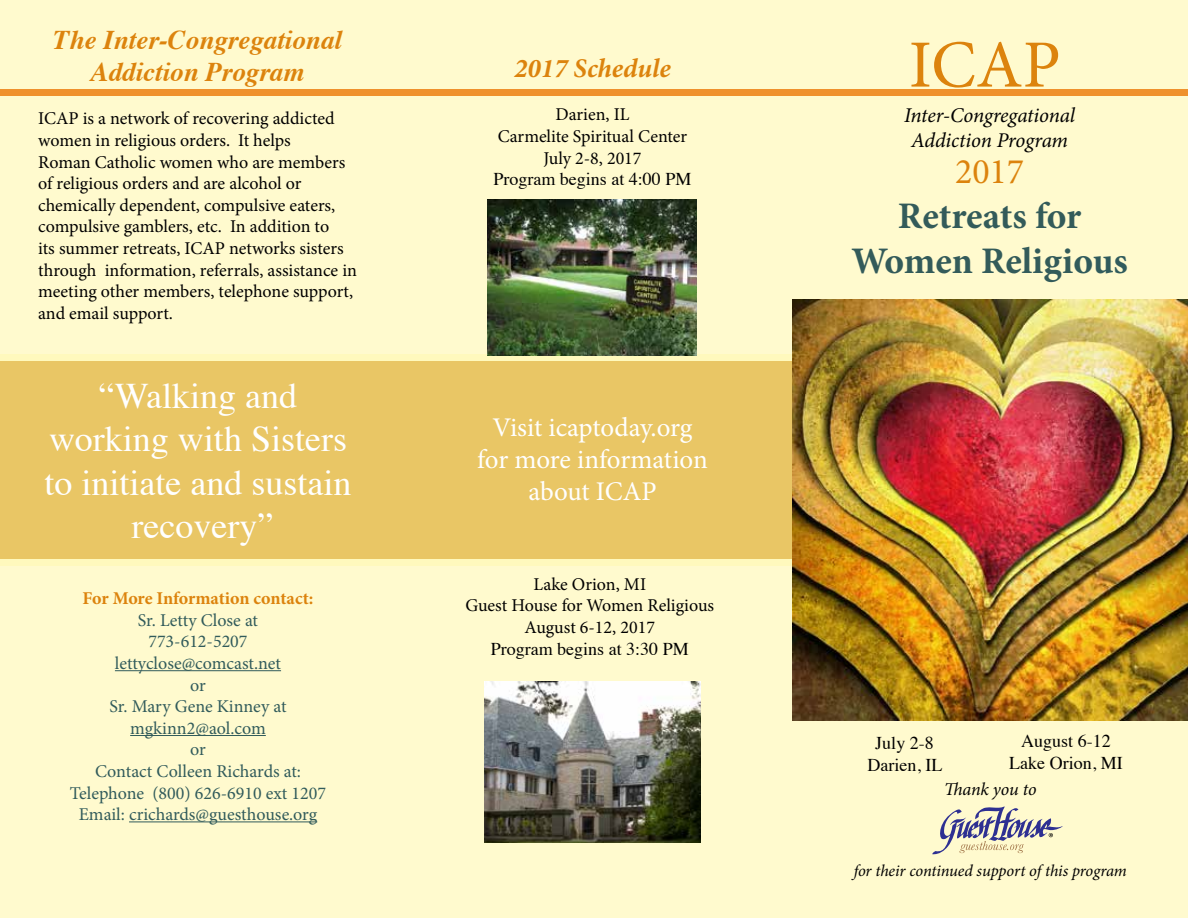
<style>
.page{position:relative;width:1188px;height:918px;background:#ffface}
.page>*{position:absolute;margin:0;border:0;box-sizing:border-box;transform-origin:0 0}
.t1{font:67.5px "Minion Pro";color:#dc830d}
.t2{font:700 37.5px/45px "Minion Pro";letter-spacing:-.005em;color:#335b5a;text-align:center}
.t3{font:36px/43.2px "Times";color:#fff;text-align:center}
.t4{font:36px "Minion Pro";color:#dc830d}
.t5{font:27px/32.4px "Minion Pro";letter-spacing:-.01em;color:#fff;text-align:center}
.t6{font:italic 700 27px/32.4px "Times";color:#dc830d;text-align:center}
.t7{font:italic 700 27px "Minion Pro";color:#dc830d}
.t8{font:italic 21px/25.2px "Minion Pro";letter-spacing:-.01em;color:#000;text-align:center}
.t9{font:18px/21.6px "Minion Pro";letter-spacing:-.005em;color:#000;text-align:center}
.t10{font:18px/21.6px "Minion Pro";color:#315b5b;text-align:center}
.t11{font:18px/21.6px "Times";color:#000;text-align:center}
.t12{font:700 18px "Minion Pro";letter-spacing:-.01em;color:#dc830d}
.t13{font:italic 18px "Minion Pro";letter-spacing:-.01em;color:#000}
.t14{font:italic 16.5px "Minion Pro";letter-spacing:-.01em;color:#000}
.s1{color:#305b5c}
</style>
<div class="page">
<div style="left:0;top:90px;width:1188px;height:6px;background:#ef912d"></div>
<div style="left:0;top:355px;width:792px;height:211px;background:#fff9bd"></div>
<div style="left:0;top:361px;width:792px;height:197px;background:#e9c665"></div>
<svg style="left:932px;top:806px;width:131px;height:49px"></svg>
<hr style="left:115px;top:670px;width:166px;height:1px;background:#315b5b">
<hr style="left:130px;top:735px;width:136px;height:1px;background:#315b5b">
<hr style="left:129px;top:821px;width:188px;height:1px;background:#315b5b">
<img style="left:488px;top:200px;width:208px;height:156px">
<img style="left:485px;top:682px;width:215px;height:161px">
<img style="left:792px;top:299px;width:396px;height:421px">
<h3 class="t6" style="left:53px;top:21px;width:290px">The Inter-Congregational<br>Addiction Program</h3>
<p class="t9" style="left:38px;top:108px;width:320px;text-align:left">ICAP is a network of recovering addicted women in religious orders. It helps<br>Roman Catholic women who are members of religious orders and are alcohol or chemically dependent, compulsive eaters, compulsive gamblers, etc. In addition to<br>its summer retreats, ICAP networks sisters through information, referrals, assistance in meeting other members, telephone support, and email support.</p>
<h3 class="t3" style="left:45px;top:371px;width:309px">“Walking and working with Sisters to initiate and sustain recovery”</h3>
<p class="t12" style="left:83px;top:586px;width:232px">For More Information contact:</p>
<p class="t10" style="left:70px;top:609px;width:258px">Sr. Letty Close at<br>773-612-5207 lettyclose@comcast.net<br>or<br>Sr. Mary Gene Kinney at mgkinn2@aol.com<br>or<br>Contact Colleen Richards at:<br>Telephone (800) 626-6910 ext 1207<br>Email: crichards@guesthouse.org</p>
<h3 class="t7" style="left:514px;top:49px;width:158px">2017 Schedule</h3>
<p class="t9" style="left:498px;top:104px;width:191px">Darien, IL<br>Carmelite Spiritual Center<br>July 2-8, 2017</p>
<p class="t11" style="left:494px;top:167px;width:199px">Program begins at 4:00 PM</p>
<h3 class="t5" style="left:477px;top:411px;width:232px">Visit icaptoday.org for more information about ICAP</h3>
<p class="t9" style="left:465px;top:573px;width:250px">Lake Orion, MI<br>Guest House for Women Religious<br>August 6-12, 2017</p>
<p class="t11" style="left:491px;top:636px;width:199px">Program begins at 3:30 PM</p>
<h1 class="t1" style="left:909px;top:20px;width:153px">ICAP</h1>
<p class="t8" style="left:904px;top:103px;width:172px">Inter-Congregational<br>Addiction Program</p>
<h3 class="t4" style="left:955px;top:147px;width:71px">2017</h3>
<h2 class="t2" style="left:851px;top:193px;width:278px">Retreats for<br>Women Religi<span class="s1">ous</span></h2>
<p class="t11" style="left:867px;top:731px;width:76px">July 2-8<br>Darien, IL</p>
<p class="t11" style="left:1009px;top:729px;width:115px">August 6-12<br>Lake Orion, MI</p>
<p class="t13" style="left:944px;top:777px;width:94px">Thank you to</p>
<p class="t14" style="left:854px;top:860px;width:275px">for their continued support of this program</p>
</div>
